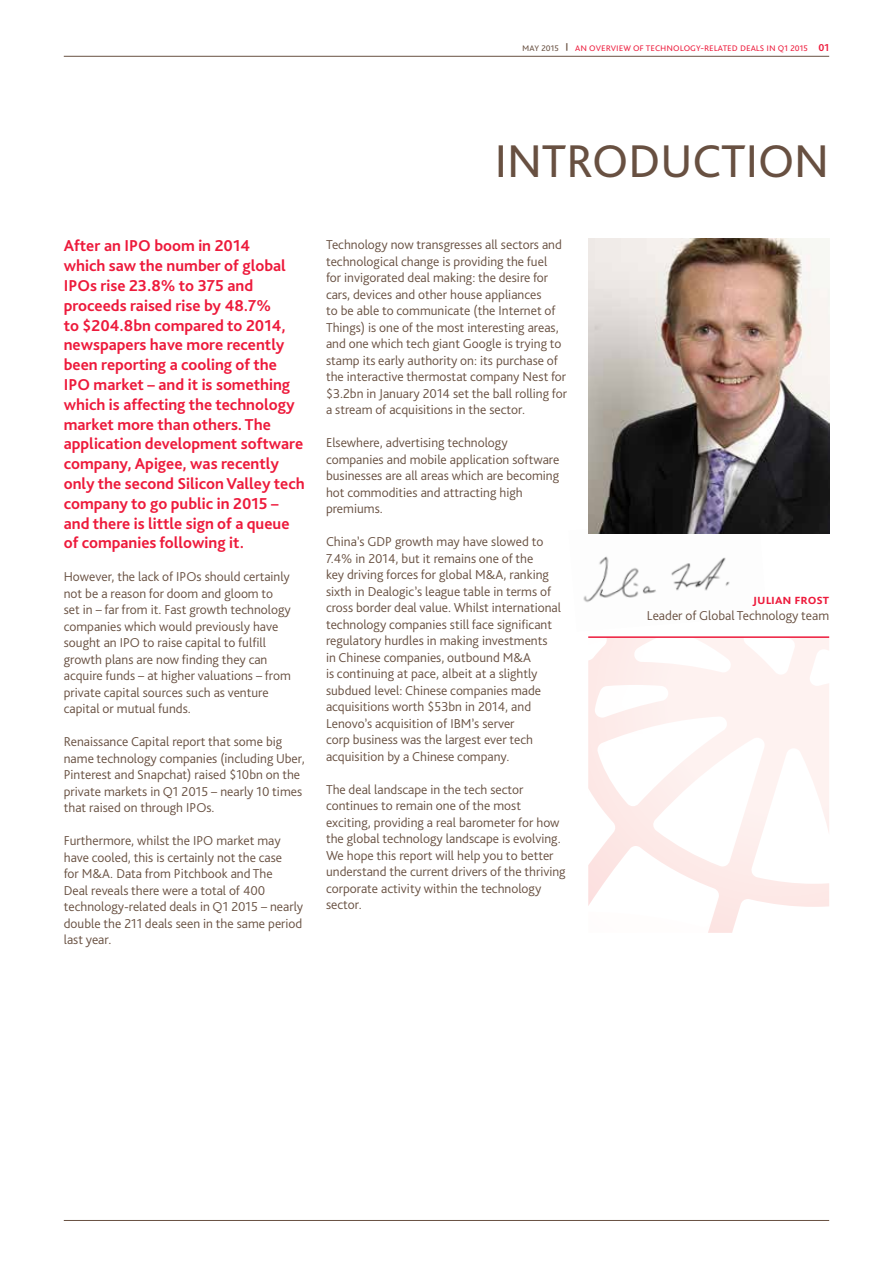
<style>
.page{position:relative;width:893px;height:1263px;background:#fff}
.page>*{position:absolute;margin:0;border:0;box-sizing:border-box;transform-origin:0 0}
.t1{font:48px "Bliss Pro";color:#685041}
.t2{font:700 16.5px/19.8px "Bliss Pro";color:#ed1a3b}
.t3{font:300 13.5px/16.5px "Bliss Pro";color:#685041}
.t4{font:700 13.5px "Bliss Pro";color:#ed1a3b}
.t5{font:300 10.5px "Bliss Pro";color:#ed1a3b}
.s1{color:#685041}
.s2{font-weight:800;font-size:7.5px;color:#685041}
.s3{font-weight:700}
</style>
<div class="page">
<svg style="left:588px;top:638px;width:241px;height:295px"></svg>
<hr style="left:64px;top:56px;width:765px;height:1px;background:#685041">
<hr style="left:64px;top:1220px;width:765px;height:1px;background:#685041">
<img style="left:583px;top:533px;width:184px;height:70px">
<hr style="left:588px;top:636px;width:241px;height:2px;background:#ed1a3b">
<img style="left:588px;top:239px;width:241px;height:294px">
<p class="t5" style="left:522px;top:40px;width:308px"><span class="s1">may 2015</span> <span class="s2">|</span> an overview of technology-related deals in q1 2015 <span class="s3">01</span></p>
<h1 class="t1" style="left:495px;top:131px;width:336px">INTRODUCTION</h1>
<p class="t2" style="left:64px;top:236px;width:242px">After an IPO boom in 2014<br>which saw the number of global<br>IPOs rise 23.8% to 375 and proceeds raised rise by 48.7%<br>to $204.8bn compared to 2014, newspapers have more recently been reporting a cooling of the<br>IPO market – and it is something which is affecting the technology market more than others. The application development software company, Apigee, was recently only the second Silicon Valley tech company to go public in 2015 – and there is little sign of a queue of companies following it.</p>
<p class="t3" style="left:64px;top:568px;width:229px">However, the lack of IPOs should certainly not be a reason for doom and gloom to set in – far from it. Fast growth technology companies which would previously have sought an IPO to raise capital to fulfill growth plans are now finding they can acquire funds – at higher valuations – from private capital sources such as venture capital or mutual funds.</p>
<p class="t3" style="left:64px;top:733px;width:242px">Renaissance Capital report that some big name technology companies (including Uber, Pinterest and Snapchat) raised $10bn on the private markets in Q1 2015 – nearly 10 times that raised on through IPOs.</p>
<p class="t3" style="left:64px;top:832px;width:241px">Furthermore, whilst the IPO market may have cooled, this is certainly not the case<br>for M&amp;A. Data from Pitchbook and The<br>Deal reveals there were a total of 400 technology-related deals in Q1 2015 – nearly double the 211 deals seen in the same period last year.</p>
<p class="t3" style="left:326px;top:236px;width:242px">Technology now transgresses all sectors and technological change is providing the fuel<br>for invigorated deal making: the desire for cars, devices and other house appliances<br>to be able to communicate (the Internet of Things) is one of the most interesting areas, and one which tech giant Google is trying to stamp its early authority on: its purchase of the interactive thermostat company Nest for $3.2bn in January 2014 set the ball rolling for a stream of acquisitions in the sector.</p>
<p class="t3" style="left:326px;top:434px;width:235px">Elsewhere, advertising technology companies and mobile application software businesses are all areas which are becoming hot commodities and attracting high premiums.</p>
<p class="t3" style="left:326px;top:533px;width:237px">China’s GDP growth may have slowed to 7.4% in 2014, but it remains one of the<br>key driving forces for global M&amp;A, ranking sixth in Dealogic’s league table in terms of cross border deal value. Whilst international technology companies still face significant regulatory hurdles in making investments<br>in Chinese companies, outbound M&amp;A<br>is continuing at pace, albeit at a slightly subdued level: Chinese companies made acquisitions worth $53bn in 2014, and Lenovo’s acquisition of IBM’s server<br>corp business was the largest ever tech acquisition by a Chinese company.</p>
<p class="t3" style="left:326px;top:780px;width:241px">The deal landscape in the tech sector continues to remain one of the most exciting, providing a real barometer for how the global technology landscape is evolving.<br>We hope this report will help you to better understand the current drivers of the thriving corporate activity within the technology sector.</p>
<p class="t4" style="left:753px;top:591px;width:78px">julian frost</p>
<p class="t3" style="left:647px;top:607px;width:184px">Leader of Global Technology team</p>
</div>
